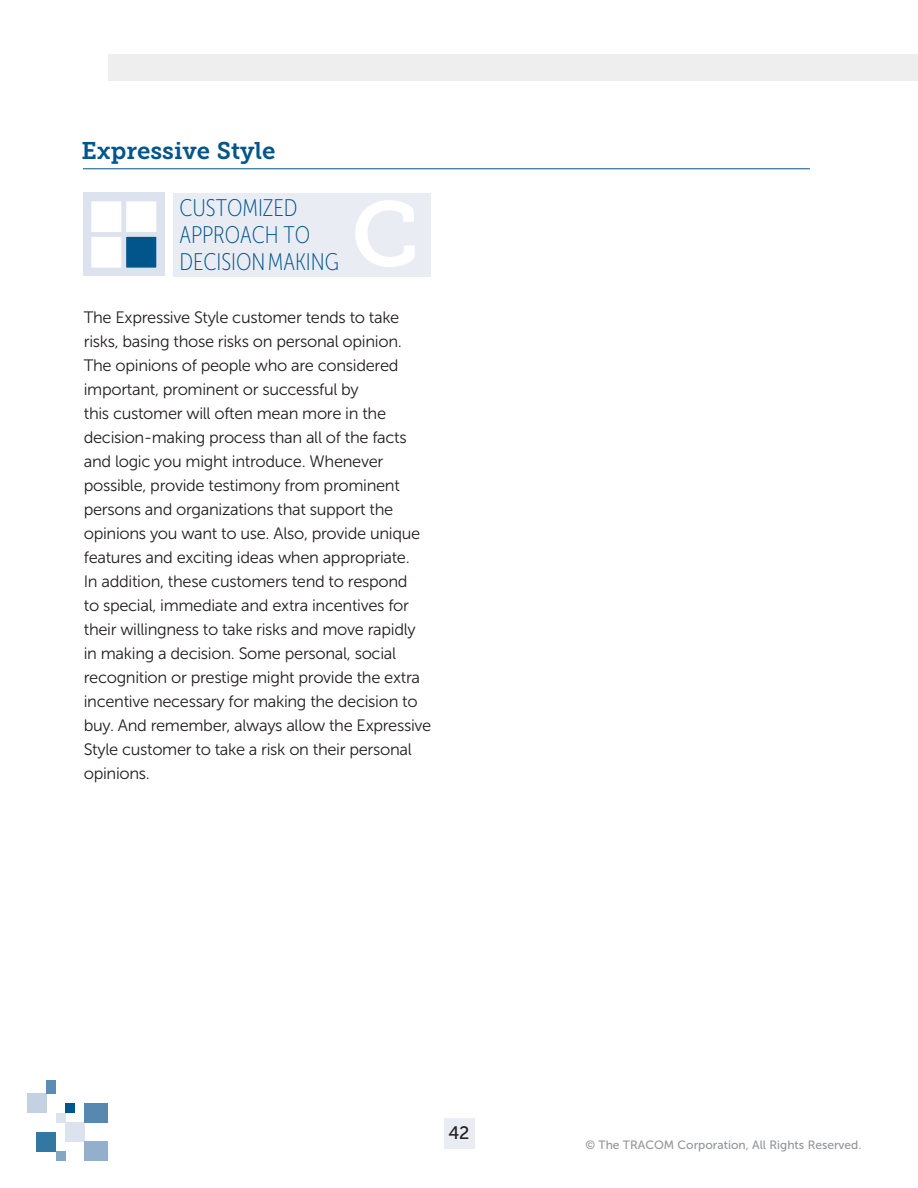
<style>
.page{position:relative;width:918px;height:1188px;background:#fff}
.page>*{position:absolute;margin:0;border:0;box-sizing:border-box;transform-origin:0 0}
.t1{font:24px/27px "Museo Sans Cond 100";color:#00558b}
.t2{font:24px "Museo Slab 700";color:#00558b}
.t3{font:18px "Museo Sans 500";color:#231f20}
.t4{font:16.5px/24px "Museo Sans 300";letter-spacing:-.02em;color:#231f20}
.t5{font:12px "Museo Sans 500";color:#939598}
</style>
<div class="page">
<div style="left:56px;top:1113px;width:10px;height:9px;background:#dce3ee"></div>
<div style="left:66px;top:1103px;width:9px;height:10px;background:#00558b"></div>
<div style="left:27px;top:1094px;width:19px;height:19px;background:#c4d1e2"></div>
<div style="left:37px;top:1132px;width:19px;height:19px;background:#3377a3"></div>
<div style="left:56px;top:1151px;width:10px;height:10px;background:#84a5c4"></div>
<div style="left:46px;top:1080px;width:10px;height:14px;background:#5d8cb3"></div>
<div style="left:66px;top:1122px;width:19px;height:20px;background:#dce3ee"></div>
<div style="left:85px;top:1142px;width:23px;height:19px;background:#94afcb"></div>
<div style="left:85px;top:1103px;width:23px;height:19px;background:#5788b0"></div>
<div style="left:108px;top:54px;width:810px;height:27px;background:#eeeeef"></div>
<div style="left:444px;top:1118px;width:30px;height:31px;background:#e9ecf3"></div>
<hr style="left:83px;top:169px;width:727px;height:1px;background:#00558b">
<div style="left:173px;top:193px;width:258px;height:83px;background:#e9ecf3"></div>
<div style="left:83px;top:193px;width:82px;height:83px;background:#dce3ee"></div>
<div style="left:87px;top:197px;width:39px;height:40px;background:#fff;border:4px solid #dce3ee"></div>
<div style="left:87px;top:232px;width:39px;height:40px;background:#fff;border:4px solid #dce3ee"></div>
<div style="left:122px;top:197px;width:39px;height:40px;background:#fff;border:4px solid #dce3ee"></div>
<div style="left:122px;top:232px;width:39px;height:40px;background:#00558b;border:4px solid #dce3ee"></div>
<svg style="left:355px;top:200px;width:60px;height:67px"></svg>
<h1 class="t2" style="left:81px;top:137px;width:196px">Expressive Style</h1>
<h1 class="t1" style="left:179px;top:194px;width:161px">CUSTOMIZED<br>APPROACH TO<br>DECISIONMAKING</h1>
<p class="t4" style="left:84px;top:305px;width:349px">The Expressive Style customer tends to take risks, basing those risks on personal opinion.<br>The opinions of people who are considered important, prominent or successful by<br>this customer will often mean more in the decision-making process than all of the facts and logic you might introduce. Whenever possible, provide testimony from prominent persons and organizations that support the opinions you want to use. Also, provide unique features and exciting ideas when appropriate.<br>In addition, these customers tend to respond<br>to special, immediate and extra incentives for their willingness to take risks and move rapidly in making a decision. Some personal, social recognition or prestige might provide the extra incentive necessary for making the decision to buy. And remember, always allow the Expressive Style customer to take a risk on their personal opinions.</p>
<p class="t3" style="left:448px;top:1123px;width:23px">42</p>
<p class="t5" style="left:585px;top:1138px;width:278px">© The TRACOM Corporation, All Rights Reserved.</p>
</div>
